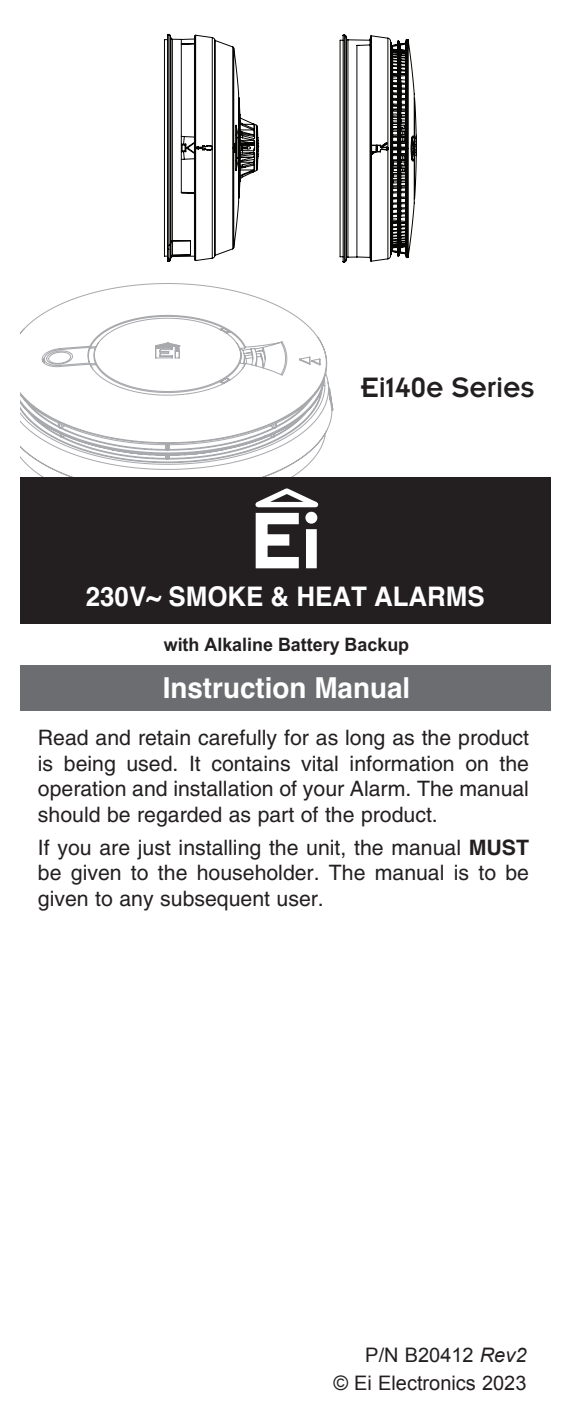
<style>
.page{position:relative;width:567px;height:1418px;background:#fff}
.page>*{position:absolute;margin:0;border:0;box-sizing:border-box;transform-origin:0 0}
.t1{font:30.75px "Insignia LT Std";letter-spacing:-.005em;color:#231f20;scale:.96 1}
.t2{font:700 28.75px "Helvetica";color:#fff}
.t3{font:700 27px "Helvetica";color:#fff;scale:.96 1}
.t4{font:21.25px/25.5px "Helvetica";color:#231f20;text-align:justify}
.t5{font:20px "Arial";color:#231f20}
.t6{font:700 18.5px "Arial";color:#231f20}
.s1{font-weight:700}
.s2{font-style:italic}
</style>
<div class="page">
<svg style="left:20px;top:283px;width:314px;height:195px"></svg>
<svg style="left:164px;top:34px;width:253px;height:229px"></svg>
<div style="left:20px;top:478px;width:530px;height:146px;background:#231f20"></div>
<div style="left:20px;top:665px;width:530px;height:45px;background:#6c6d70"></div>
<svg style="left:255px;top:488px;width:64px;height:81px"></svg>
<p class="t1" style="left:361px;top:372px;width:182px">Ei140e Series</p>
<p class="t3" style="left:86px;top:579px;width:417px">230V~ SMOKE &amp; HEAT ALARMS</p>
<p class="t6" style="left:164px;top:632px;width:247px">with Alkaline Battery Backup</p>
<p class="t2" style="left:163px;top:670px;width:249px">Instruction Manual</p>
<p class="t4" style="left:38px;top:725px;width:493px">Read and retain carefully for as long as the product is being used. It contains vital information on the operation and installation of your Alarm. The manual should be regarded as part of the product.</p>
<p class="t4" style="left:38px;top:834px;width:493px">If you are just installing the unit, the manual <span class="s1">MUST </span>be given to the householder. The manual is to be given to any subsequent user.</p>
<p class="t5" style="left:365px;top:1341px;width:163px">P/N B20412 <span class="s2">Rev2</span></p>
<p class="t5" style="left:333px;top:1369px;width:195px">© Ei Electronics 2023</p>
</div>
